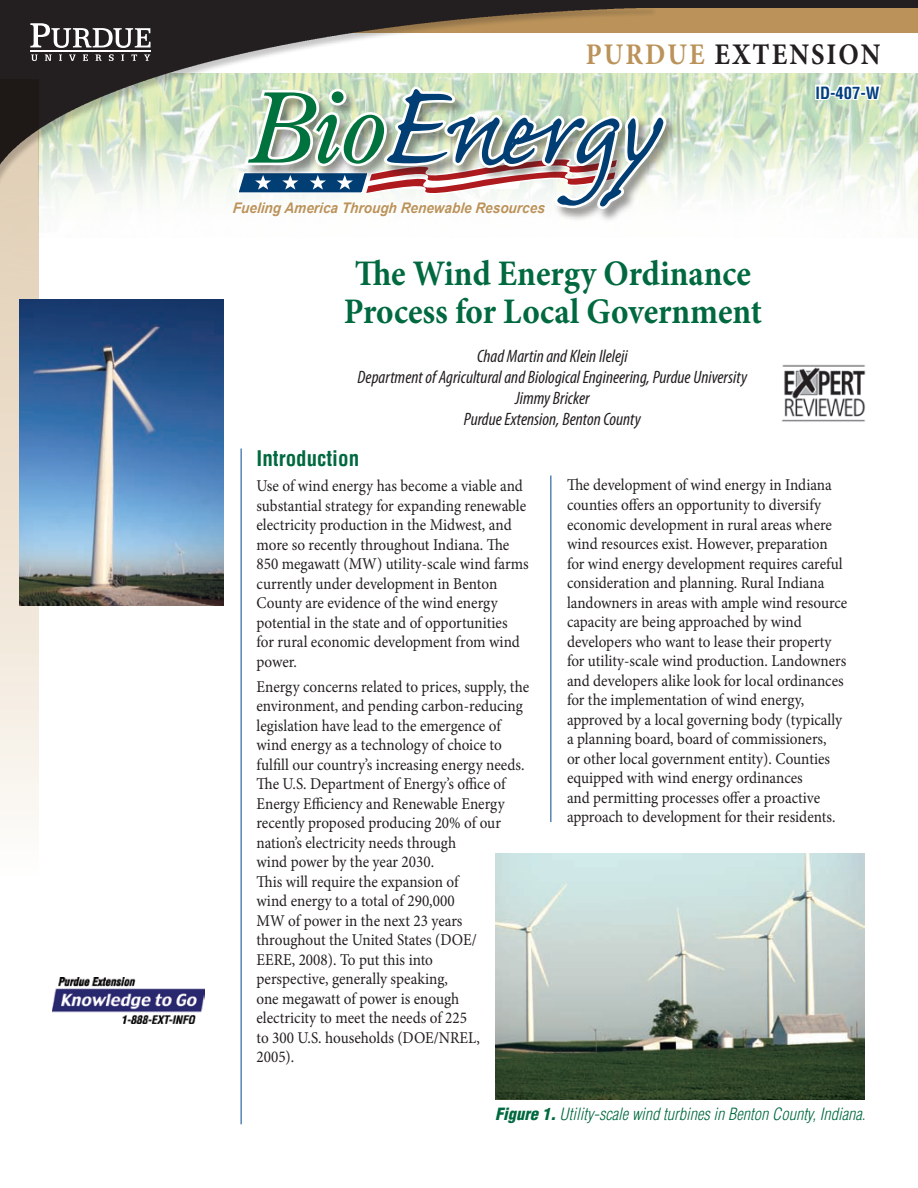
<style>
.page{position:relative;width:918px;height:1188px;background:#fff}
.page>*{position:absolute;margin:0;border:0;box-sizing:border-box;transform-origin:0 0}
.t1{font:125.1px "Caflisch Script Pro";letter-spacing:-.005em;color:#013e74}
.t2{font:700 36px/37.5px "Minion Pro";letter-spacing:.005em;color:#00693f;text-align:center;scale:.92 1}
.t3{font:700 30px "Minion Pro";letter-spacing:.08em;color:#231f20;scale:.89 1}
.t4{font:700 condensed 21px "Helvetica";color:#00693f}
.t5{font:italic condensed 18px/21px "Myriad Pro";color:#231f20;text-align:center}
.t6{font:16.5px/19.5px "Minion Pro";color:#231f20;scale:.92 1}
.t7{font:italic 300 condensed 16.5px "Helvetica";color:#00693f}
.t8{font:700 condensed 16.5px "Helvetica";color:#013e80}
.t9{font:italic 700 14.7px "Arial";color:#bb935a;scale:.93 1}
.s1{color:#bb935a}
.s2{font-family:"Century Old Style Std";font-style:italic;font-size:95.85px;color:#00723e}
.s3{font-size:153.15px}
.s4{font-weight:900}
</style>
<div class="page">
<hr style="left:551px;top:476px;width:1px;height:346px;background:#014990">
<img style="left:672px;top:74px;width:246px;height:60px">
<div style="left:243px;top:86px;width:622px;height:231px;background:#231f20;opacity:.45"></div>
<svg style="left:243px;top:213px;width:426px;height:6px"></svg>
<div style="left:0;top:5px;width:918px;height:28px;background:#bb935a"></div>
<div style="left:0;top:6px;width:672px;height:207px;background:#231f20;opacity:.25"></div>
<img style="left:0;top:8px;width:657px;height:185px">
<div style="left:0;top:0;width:918px;height:8px;background:#231f20"></div>
<svg style="left:0;top:80px;width:39px;height:739px;background:#d5cabb"></svg>
<img style="left:52px;top:977px;width:152px;height:46px">
<hr style="left:241px;top:448px;width:1px;height:676px;background:#014990">
<svg style="left:818px;top:73px;width:65px;height:100px;background:#dae9d3"></svg>
<img style="left:781px;top:364px;width:85px;height:58px">
<svg style="left:30px;top:23px;width:121px;height:25px;background:#6a6768"></svg>
<svg style="left:31px;top:54px;width:7px;height:7px"></svg>
<svg style="left:45px;top:54px;width:7px;height:7px"></svg>
<svg style="left:59px;top:54px;width:3px;height:7px"></svg>
<svg style="left:69px;top:54px;width:7px;height:7px"></svg>
<svg style="left:83px;top:55px;width:5px;height:6px"></svg>
<svg style="left:95px;top:54px;width:7px;height:7px"></svg>
<svg style="left:109px;top:54px;width:5px;height:7px"></svg>
<svg style="left:121px;top:54px;width:3px;height:7px"></svg>
<svg style="left:131px;top:54px;width:6px;height:7px"></svg>
<svg style="left:144px;top:54px;width:6px;height:7px"></svg>
<hr style="left:31px;top:50px;width:120px;height:1px;background:#fff">
<img style="left:20px;top:300px;width:203px;height:305px">
<img style="left:496px;top:853px;width:369px;height:246px">
<h3 class="t3" style="left:586px;top:33px;width:333px"><span class="s1">Purdue</span> Extension</h3>
<h1 class="t1" style="left:249px;top:68px;width:408px"><span class="s2">Bio</span><span class="s3">E</span>nergy</h1>
<p class="t9" style="left:233px;top:198px;width:339px">Fueling America Through Renewable Resources</p>
<h2 class="t2" style="left:344px;top:254px;width:456px">The Wind Energy Ordinance<br>Process for Local Government</h2>
<p class="t5" style="left:358px;top:345px;width:391px">Chad Martin and Klein Ileleji<br>Department of Agricultural and Biological Engineering, Purdue University Jimmy Bricker<br>Purdue Extension, Benton County</p>
<p class="t8" style="left:815px;top:83px;width:66px">ID-407-W</p>
<p class="t4" style="left:256px;top:446px;width:104px">Introduction</p>
<p class="t6" style="left:256px;top:476px;width:297px">Use of wind energy has become a viable and substantial strategy for expanding renewable electricity production in the Midwest, and more so recently throughout Indiana. The 850 megawatt (MW) utility-scale wind farms currently under development in Benton County are evidence of the wind energy potential in the state and of opportunities for rural economic development from wind power.</p>
<p class="t6" style="left:256px;top:677px;width:298px">Energy concerns related to prices, supply, the environment, and pending carbon-reducing legislation have lead to the emergence of wind energy as a technology of choice to fulfill our country’s increasing energy needs.<br>The U.S. Department of Energy’s office of Energy Efficiency and Renewable Energy recently proposed producing 20% of our nation’s electricity needs through<br>wind power by the year 2030.<br>This will require the expansion of<br>wind energy to a total of 290,000<br>MW of power in the next 23 years throughout the United States (DOE/<br>EERE, 2008). To put this into<br>perspective, generally speaking,<br>one megawatt of power is enough<br>electricity to meet the needs of 225<br>to 300 U.S. households (DOE/NREL,<br>2005).</p>
<p class="t6" style="left:567px;top:476px;width:306px">The development of wind energy in Indiana counties offers an opportunity to diversify economic development in rural areas where wind resources exist. However, preparation for wind energy development requires careful consideration and planning. Rural Indiana landowners in areas with ample wind resource capacity are being approached by wind developers who want to lease their property for utility-scale wind production. Landowners and developers alike look for local ordinances for the implementation of wind energy, approved by a local governing body (typically a planning board, board of commissioners,<br>or other local government entity). Counties equipped with wind energy ordinances<br>and permitting processes offer a proactive approach to development for their residents.</p>
<p class="t7" style="left:495px;top:1105px;width:372px"><span class="s4">Figure 1.</span> Utility-scale wind turbines in Benton County, Indiana.</p>
</div>
